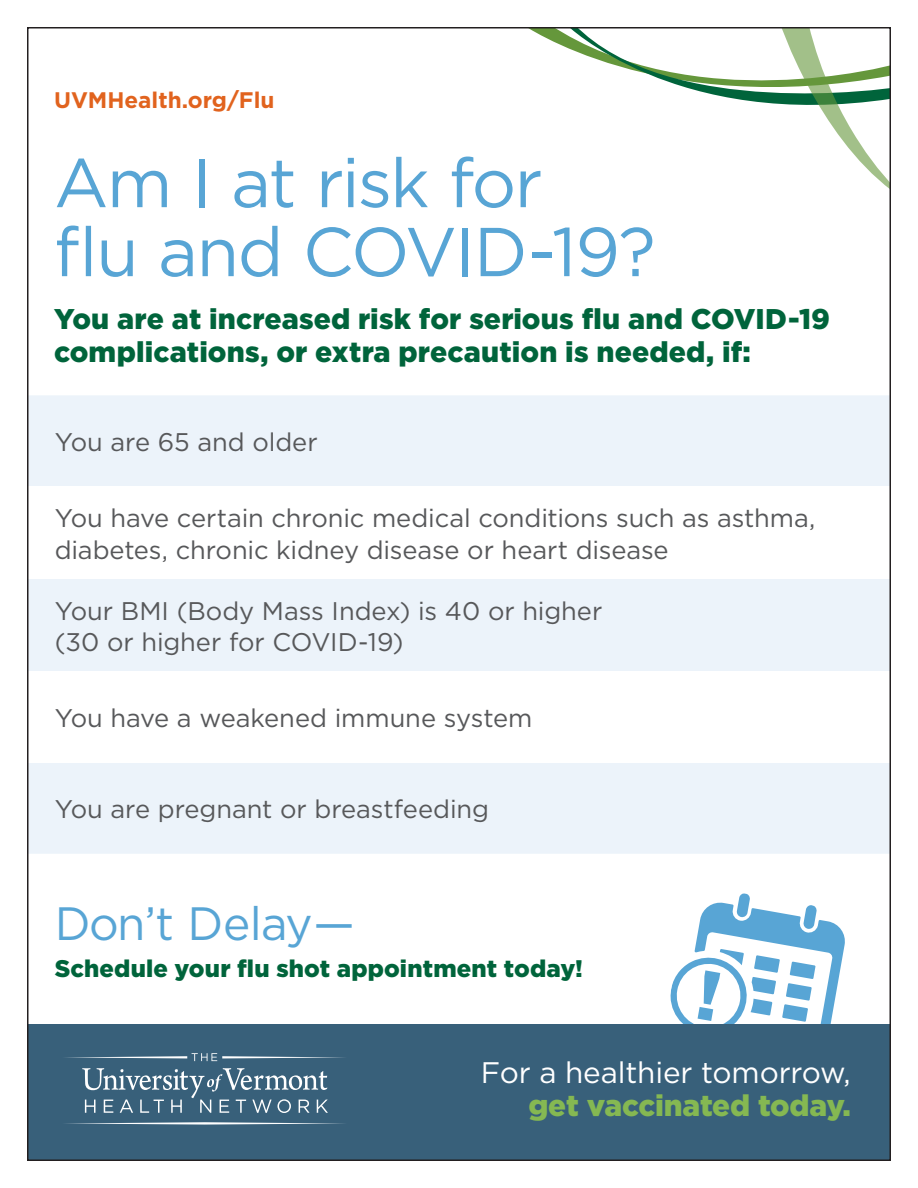
<style>
.page{position:relative;width:918px;height:1188px;background:#fff}
.page>*{position:absolute;margin:0;border:0;box-sizing:border-box;transform-origin:0 0}
.t1{font:69px/69px "Gotham";letter-spacing:-.03em;color:#58a5d5}
.t2{font:46.8px "Gotham";letter-spacing:-.025em;color:#58a5d5}
.t3{font:29.7px "Gotham";letter-spacing:-.005em;color:#fff}
.t4{font:900 29.7px "Gotham";letter-spacing:-.005em;color:#85b852}
.t5{font:900 28.5px/33px "Gotham";letter-spacing:.005em;color:#00643b}
.Paragraph{font:25.5px/31.5px "Gotham";letter-spacing:-.005em;color:#57585a}
.t6{font:900 24px "Gotham";letter-spacing:.005em;color:#00643b}
.t7{font:700 22.5px "Gotham";color:#e1631e}
</style>
<div class="page">
<svg style="left:670px;top:893px;width:175px;height:131px"></svg>
<div style="left:28px;top:1024px;width:862px;height:136px;background:#38607a"></div>
<svg style="left:531px;top:30px;width:357px;height:158px"></svg>
<svg style="left:66px;top:1122px;width:278px;height:3px"></svg>
<svg style="left:65px;top:1053px;width:279px;height:8px"></svg>
<svg style="left:82px;top:1068px;width:246px;height:45px"></svg>
<div style="left:30px;top:395px;width:858px;height:459px;background:#ecf3fa"></div>
<div style="left:28px;top:487px;width:862px;height:92px;background:#fff"></div>
<div style="left:28px;top:671px;width:862px;height:92px;background:#fff"></div>
<p class="t7" style="left:54px;top:85px;width:222px">UVMHealth.org/Flu</p>
<p class="t1" style="left:54px;top:147px;width:603px">Am I at risk for<br>flu and COVID-19?</p>
<p class="t5" style="left:54px;top:303px;width:778px">You are at increased risk for serious flu and COVID-19 complications, or extra precaution is needed, if:</p>
<p class="Paragraph" style="left:55px;top:426px;width:264px">You are 65 and older</p>
<p class="Paragraph" style="left:55px;top:502px;width:762px">You have certain chronic medical conditions such as asthma, diabetes, chronic kidney disease or heart disease</p>
<p class="Paragraph" style="left:55px;top:594px;width:549px">Your BMI (Body Mass Index) is 40 or higher (30 or higher for COVID-19)</p>
<p class="Paragraph" style="left:55px;top:702px;width:479px">You have a weakened immune system</p>
<p class="Paragraph" style="left:55px;top:793px;width:436px">You are pregnant or breastfeeding</p>
<p class="t2" style="left:55px;top:893px;width:302px">Don’t Delay —</p>
<p class="t6" style="left:55px;top:952px;width:530px">Schedule your flu shot appointment today!</p>
<p class="t3" style="left:481px;top:1054px;width:372px">For a healthier tomorrow,</p>
<p class="t4" style="left:528px;top:1085px;width:324px">get vaccinated today.</p>
</div>
